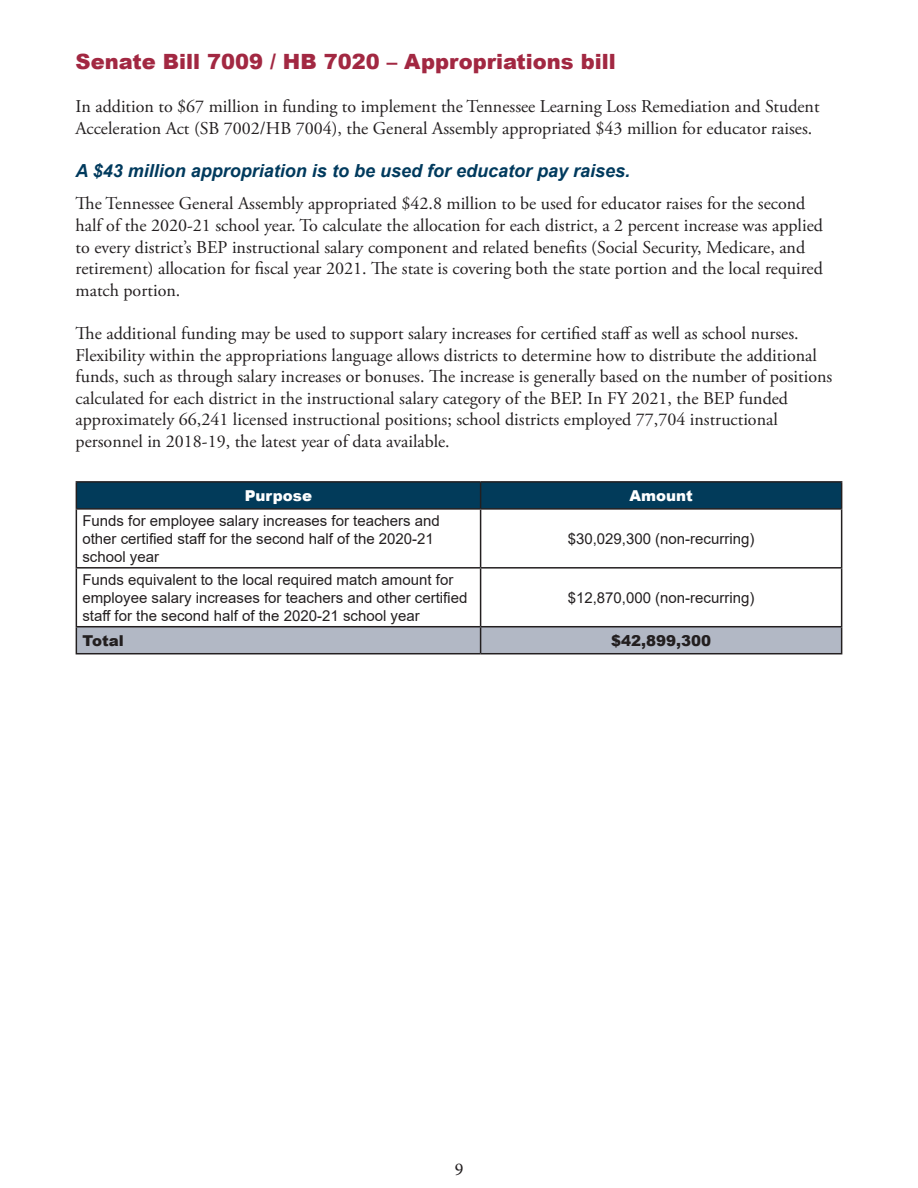
<style>
.page{position:relative;width:918px;height:1188px;background:#fff}
.page>*{position:absolute;margin:0;border:0;box-sizing:border-box;transform-origin:0 0}
.t1{font:900 21px "Arial";color:#a22842}
.t2{font:18px/21.6px "Adobe Garamond Pro";color:#231f20}
.t3{font:italic 700 18px "Arial";color:#003a5d}
.t4{font:18px "Minion Pro";color:#231f20}
.t5{font:15px/18px "Arial";color:#231f20}
.t6{font:900 15px "Arial";color:#231f20}
.t7{font:900 15px "Arial";color:#fff}
</style>
<div class="page">
<hr style="left:76px;top:481px;width:405px;height:2px;background:#231f20">
<hr style="left:481px;top:481px;width:361px;height:2px;background:#231f20">
<div style="left:76px;top:482px;width:766px;height:26px;background:#023b5a"></div>
<hr style="left:76px;top:508px;width:405px;height:2px;background:#231f20">
<hr style="left:76px;top:510px;width:1px;height:57px;background:#231f20">
<hr style="left:481px;top:508px;width:361px;height:2px;background:#231f20">
<hr style="left:480px;top:510px;width:1px;height:57px;background:#231f20">
<hr style="left:841px;top:510px;width:1px;height:57px;background:#231f20">
<hr style="left:76px;top:567px;width:405px;height:2px;background:#231f20">
<hr style="left:76px;top:569px;width:1px;height:57px;background:#231f20">
<hr style="left:481px;top:567px;width:361px;height:2px;background:#231f20">
<hr style="left:480px;top:569px;width:1px;height:57px;background:#231f20">
<hr style="left:841px;top:569px;width:1px;height:57px;background:#231f20">
<hr style="left:76px;top:626px;width:405px;height:1px;background:#231f20">
<hr style="left:481px;top:626px;width:361px;height:1px;background:#231f20">
<div style="left:76px;top:627px;width:766px;height:26px;background:#b2b8c5"></div>
<hr style="left:76px;top:653px;width:405px;height:1px;background:#231f20">
<hr style="left:481px;top:653px;width:361px;height:1px;background:#231f20">
<p class="t1" style="left:76px;top:46px;width:542px">Senate Bill 7009 / HB 7020 – Appropriations bill</p>
<p class="t2" style="left:76px;top:96px;width:746px">In addition to $67 million in funding to implement the Tennessee Learning Loss Remediation and Student<br>Acceleration Act (SB 7002/HB 7004), the General Assembly appropriated $43 million for educator raises.</p>
<p class="t3" style="left:76px;top:159px;width:556px">A $43 million appropriation is to be used for educator pay raises.</p>
<p class="t2" style="left:76px;top:194px;width:749px">The Tennessee General Assembly appropriated $42.8 million to be used for educator raises for the second half of the 2020-21 school year. To calculate the allocation for each district, a 2 percent increase was applied to every district’s BEP instructional salary component and related benefits (Social Security, Medicare, and retirement) allocation for fiscal year 2021. The state is covering both the state portion and the local required match portion.</p>
<p class="t2" style="left:76px;top:323px;width:758px">The additional funding may be used to support salary increases for certified staff as well as school nurses.<br>Flexibility within the appropriations language allows districts to determine how to distribute the additional funds, such as through salary increases or bonuses. The increase is generally based on the number of positions calculated for each district in the instructional salary category of the BEP. In FY 2021, the BEP funded approximately 66,241 licensed instructional positions; school districts employed 77,704 instructional personnel in 2018-19, the latest year of data available.</p>
<p class="t7" style="left:245px;top:485px;width:69px">Purpose</p>
<p class="t7" style="left:629px;top:485px;width:65px">Amount</p>
<p class="t5" style="left:82px;top:511px;width:359px">Funds for employee salary increases for teachers and other certified staff for the second half of the 2020-21 school year</p>
<p class="t5" style="left:568px;top:529px;width:188px">$30,029,300 (non-recurring)</p>
<p class="t5" style="left:82px;top:570px;width:387px">Funds equivalent to the local required match amount for employee salary increases for teachers and other certified staff for the second half of the 2020-21 school year</p>
<p class="t5" style="left:568px;top:588px;width:188px">$12,870,000 (non-recurring)</p>
<p class="t6" style="left:82px;top:629px;width:43px">Total</p>
<p class="t6" style="left:611px;top:629px;width:102px">$42,899,300</p>
<p class="t4" style="left:455px;top:1157px;width:10px">9</p>
</div>
